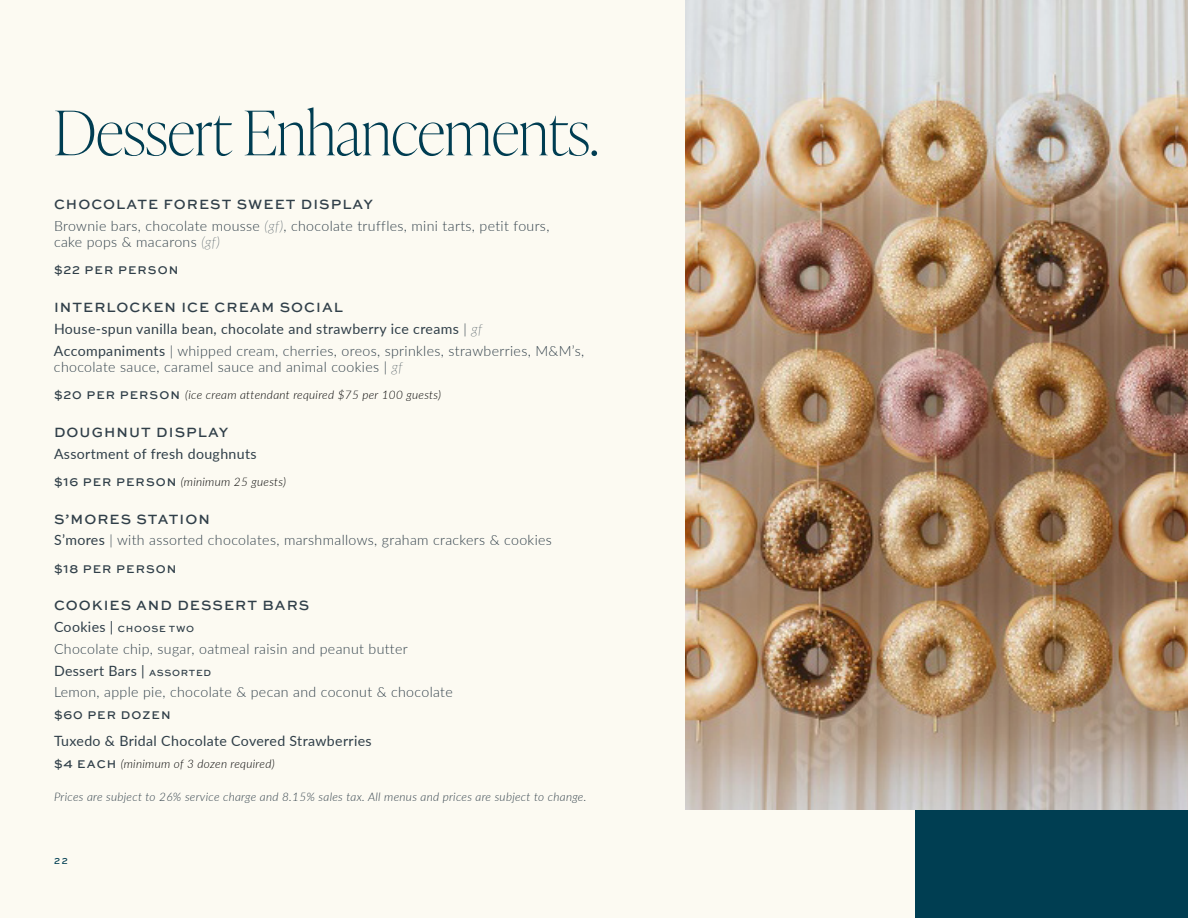
<style>
.page{position:relative;width:1188px;height:918px;background:#fcfaf2}
.page>*{position:absolute;margin:0;border:0;box-sizing:border-box;transform-origin:0 0}
._1_-_Medium_-_interior_header{font:100 61.35px "Ivy Presto Display";color:#003d52}
._4_-_Body_copy{font:300 14.1px/16.5px "Lato";letter-spacing:.025em;color:#303f49}
._4_-_Body_copy-2{font:14.1px "Lato";letter-spacing:.025em;color:#303f49}
._4_-_Body_copy-3{font:500 14.1px "Sweet Sans Pro";letter-spacing:.075em;color:#303f49}
._4_-_Body_copy-4{font:italic 300 11.85px "Lato";letter-spacing:.025em;color:#000}
._4_-_Body_copy-5{font:italic 300 11.85px "Lato";letter-spacing:.025em;color:#303f49}
._4_-_Body_copy-6{font:500 11.85px "Sweet Sans Pro";letter-spacing:.095em;color:#303f49}
._4_-_Body_copy-7{font:500 9.45px "Sweet Sans Pro";letter-spacing:.075em;color:#303f49}
.t1{font:500 9px "Sweet Sans Pro";color:#003e52}
.s1{font-weight:100;font-style:italic}
.s2{font-weight:300}
.s3{font-weight:400}
.s4{font-family:"Sweet Sans Pro";font-weight:500;font-style:normal;color:#303f49}
.s5{font-family:"Lato";font-weight:400;font-size:14.1px}
.s6{font-family:"Sweet Sans Pro";font-weight:500;font-size:9.45px}
</style>
<div class="page">
<div style="left:915px;top:0;width:273px;height:918px;background:#003e52"></div>
<img style="left:685px;top:0;width:503px;height:810px">
<p class="_1_-_Medium_-_interior_header" style="left:54px;top:89px;width:546px">Dessert Enhancements.</p>
<p class="_4_-_Body_copy-3" style="left:54px;top:194px;width:321px">CHOCOLATE FOREST SWEET DISPLAY</p>
<p class="_4_-_Body_copy" style="left:54px;top:217px;width:497px">Brownie bars, chocolate mousse <span class="s1">(gf)</span>, chocolate truffles, mini tarts, petit fours, cake pops &amp; macarons <span class="s1">(gf)</span></p>
<p class="_4_-_Body_copy-6" style="left:54px;top:262px;width:126px">$22 PER PERSON</p>
<p class="_4_-_Body_copy-3" style="left:54px;top:297px;width:290px">INTERLOCKEN ICE CREAM SOCIAL</p>
<p class="_4_-_Body_copy-2" style="left:54px;top:319px;width:430px">House-spun vanilla bean, chocolate and strawberry ice creams <span class="s2">|</span> <span class="s1">gf</span></p>
<p class="_4_-_Body_copy" style="left:54px;top:342px;width:532px"><span class="s3">Accompaniments</span> | whipped cream, cherries, oreos, sprinkles, strawberries, M&amp;M’s, chocolate sauce, caramel sauce and animal cookies | <span class="s1">gf</span></p>
<p class="_4_-_Body_copy-4" style="left:54px;top:387px;width:389px"><span class="s4">$20 PER PERSON</span> (ice cream attendant required $75 per 100 guests)</p>
<p class="_4_-_Body_copy-3" style="left:54px;top:422px;width:176px">DOUGHNUT DISPLAY</p>
<p class="_4_-_Body_copy-2" style="left:54px;top:444px;width:204px">Assortment of fresh doughnuts</p>
<p class="_4_-_Body_copy-4" style="left:54px;top:473px;width:234px"><span class="s4">$16 PER PERSON</span> (minimum 25 guests)</p>
<p class="_4_-_Body_copy-3" style="left:54px;top:509px;width:157px">S’MORES STATION</p>
<p class="_4_-_Body_copy" style="left:54px;top:532px;width:499px"><span class="s3">S’mores</span> | with assorted chocolates, marshmallows, graham crackers &amp; cookies</p>
<p class="_4_-_Body_copy-6" style="left:54px;top:560px;width:124px">$18 PER PERSON</p>
<p class="_4_-_Body_copy-3" style="left:54px;top:595px;width:257px">COOKIES AND DESSERT BARS</p>
<p class="_4_-_Body_copy-7" style="left:54px;top:622px;width:142px"><span class="s5">Cookies |</span> CHOOSE TWO</p>
<p class="_4_-_Body_copy" style="left:54px;top:640px;width:355px">Chocolate chip, sugar, oatmeal raisin and peanut butter</p>
<p class="_4_-_Body_copy-2" style="left:54px;top:660px;width:159px">Dessert Bars | <span class="s6">ASSORTED</span></p>
<p class="_4_-_Body_copy" style="left:54px;top:684px;width:400px">Lemon, apple pie, chocolate &amp; pecan and coconut &amp; chocolate</p>
<p class="_4_-_Body_copy-6" style="left:54px;top:707px;width:118px">$60 PER DOZEN</p>
<p class="_4_-_Body_copy-2" style="left:54px;top:731px;width:319px">Tuxedo &amp; Bridal Chocolate Covered Strawberries</p>
<p class="_4_-_Body_copy-4" style="left:54px;top:756px;width:222px"><span class="s4">$4 EACH</span> (minimum of 3 dozen required)</p>
<p class="_4_-_Body_copy-5" style="left:54px;top:789px;width:534px">Prices are subject to 26% service charge and 8.15% sales tax. All menus and prices are subject to change.</p>
<p class="t1" style="left:54px;top:854px;width:15px">22</p>
</div>
